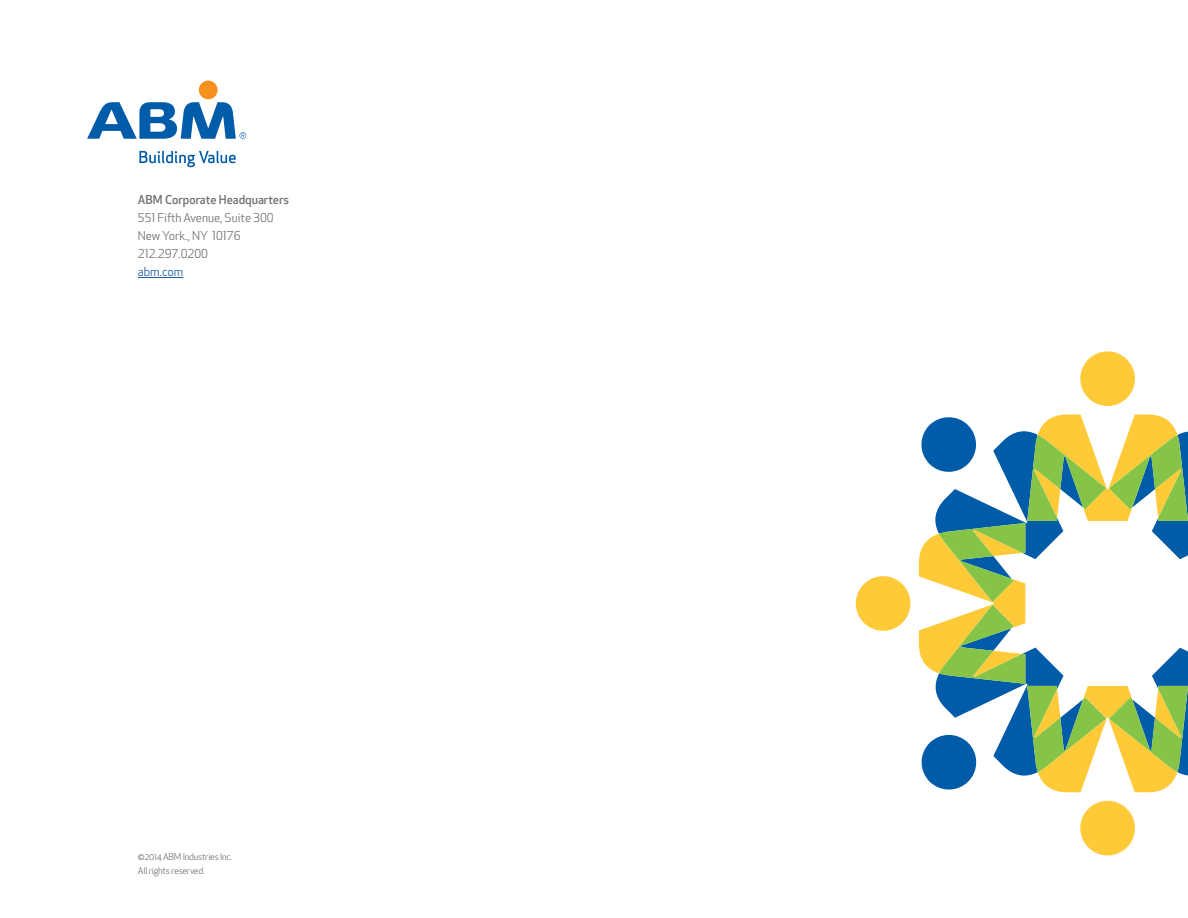
<style>
.page{position:relative;width:1188px;height:918px;background:#fff}
.page>*{position:absolute;margin:0;border:0;box-sizing:border-box;transform-origin:0 0}
.t1{font:12px/18px "Apex New";color:#717375}
.t2{font:500 12px "Apex New";color:#717375}
.t3{font:12px "Apex New";color:#215e9f}
.t4{font:9px/13.5px "Apex New";letter-spacing:-.02em;color:#717375}
</style>
<div class="page">
<div style="left:199px;top:81px;width:19px;height:18px;background:#f7911e;border-radius:50%"></div>
<svg style="left:139px;top:151px;width:97px;height:16px"></svg>
<svg style="left:87px;top:102px;width:159px;height:37px"></svg>
<hr style="left:138px;top:277px;width:45px;height:1px;background:#215e9f">
<div style="left:1080px;top:351px;width:55px;height:55px;background:#ffca38;border-radius:50%"></div>
<div style="left:856px;top:576px;width:54px;height:55px;background:#ffca38;border-radius:50%"></div>
<div style="left:1080px;top:801px;width:55px;height:54px;background:#ffca38;border-radius:50%"></div>
<svg style="left:919px;top:415px;width:269px;height:377px"></svg>
<p class="t2" style="left:138px;top:192px;width:153px">ABM Corporate Headquarters</p>
<p class="t1" style="left:138px;top:209px;width:137px">551 Fifth Avenue, Suite 300<br>New York., NY 10176<br>212.297.0200</p>
<p class="t3" style="left:138px;top:264px;width:47px">abm.com</p>
<p class="t4" style="left:138px;top:850px;width:96px">©2014 ABM Industries Inc.<br>All rights reserved.</p>
</div>
